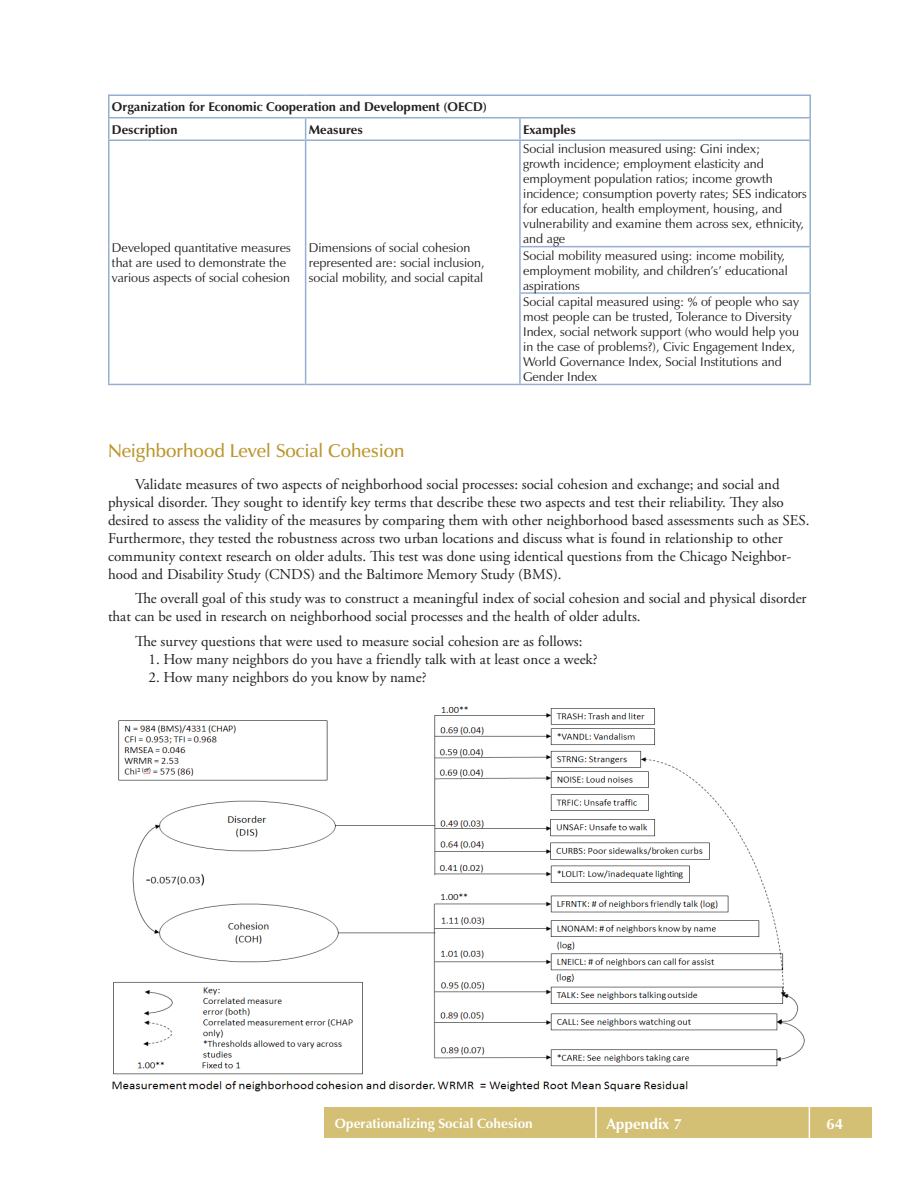
<style>
.page{position:relative;width:918px;height:1188px;background:#fff}
.page>*{position:absolute;margin:0;border:0;box-sizing:border-box;transform-origin:0 0}
.t1{font:600 18.75px "Zapf Humanist 601 BT";color:#bc962e}
.t2{font:15px/18px "Adobe Garamond Pro";color:#231f20}
.t3{font:700 15px "Zapf Humanist 601 BT";color:#fff}
.t4{font:700 13.5px "Zapf Humanist 601 BT";color:#fff}
.t5{font:12.75px/15px "Zapf Humanist 601 BT";color:#231f20}
.t6{font:700 12.75px/22.5px "Zapf Humanist 601 BT";color:#231f20}
</style>
<div class="page">
<div style="left:324px;top:1107px;width:548px;height:31px;background:#d3c074"></div>
<hr style="left:595px;top:1107px;width:2px;height:31px;background:#fff">
<hr style="left:809px;top:1107px;width:1px;height:31px;background:#fff">
<hr style="left:108px;top:94px;width:198px;height:2px;background:#94afd2">
<hr style="left:108px;top:96px;width:2px;height:21px;background:#94afd2">
<hr style="left:306px;top:94px;width:214px;height:2px;background:#94afd2">
<hr style="left:520px;top:94px;width:291px;height:2px;background:#94afd2">
<hr style="left:809px;top:96px;width:2px;height:21px;background:#94afd2">
<hr style="left:108px;top:117px;width:198px;height:1px;background:#94afd2">
<hr style="left:108px;top:118px;width:2px;height:22px;background:#94afd2">
<hr style="left:306px;top:117px;width:214px;height:1px;background:#94afd2">
<svg style="left:305px;top:118px;width:1px;height:22px"></svg>
<hr style="left:520px;top:117px;width:291px;height:1px;background:#94afd2">
<hr style="left:519px;top:118px;width:2px;height:22px;background:#94afd2">
<hr style="left:809px;top:118px;width:2px;height:22px;background:#94afd2">
<hr style="left:108px;top:140px;width:198px;height:1px;background:#94afd2">
<hr style="left:108px;top:141px;width:2px;height:106px;background:#94afd2">
<hr style="left:306px;top:140px;width:214px;height:1px;background:#94afd2">
<hr style="left:305px;top:141px;width:1px;height:106px;background:#94afd2">
<hr style="left:108px;top:247px;width:2px;height:46px;background:#94afd2">
<hr style="left:305px;top:247px;width:1px;height:46px;background:#94afd2">
<hr style="left:108px;top:293px;width:2px;height:91px;background:#94afd2">
<hr style="left:305px;top:293px;width:1px;height:91px;background:#94afd2">
<hr style="left:108px;top:384px;width:198px;height:1px;background:#94afd2">
<hr style="left:306px;top:384px;width:214px;height:1px;background:#94afd2">
<hr style="left:520px;top:140px;width:291px;height:1px;background:#94afd2">
<hr style="left:519px;top:141px;width:2px;height:105px;background:#94afd2">
<hr style="left:809px;top:141px;width:2px;height:105px;background:#94afd2">
<hr style="left:519px;top:246px;width:292px;height:1px;background:#94afd2">
<hr style="left:519px;top:247px;width:2px;height:45px;background:#94afd2">
<hr style="left:809px;top:247px;width:2px;height:45px;background:#94afd2">
<hr style="left:519px;top:292px;width:292px;height:2px;background:#94afd2">
<hr style="left:519px;top:294px;width:2px;height:90px;background:#94afd2">
<hr style="left:809px;top:294px;width:2px;height:90px;background:#94afd2">
<hr style="left:520px;top:384px;width:291px;height:1px;background:#94afd2">
<img style="left:112px;top:706px;width:693px;height:386px">
<p class="t6" style="left:112px;top:96px;width:377px">Organization for Economic Cooperation and Development (OECD)<br>Description</p>
<p class="t6" style="left:309px;top:118px;width:56px">Measures</p>
<p class="t6" style="left:523px;top:118px;width:54px">Examples</p>
<p class="t5" style="left:112px;top:240px;width:180px">Developed quantitative measures that are used to demonstrate the various aspects of social cohesion</p>
<p class="t5" style="left:309px;top:240px;width:177px">Dimensions of social cohesion represented are: social inclusion, social mobility, and social capital</p>
<p class="t5" style="left:523px;top:141px;width:285px">Social inclusion measured using: Gini index;<br>growth incidence; employment elasticity and employment population ratios; income growth incidence; consumption poverty rates; SES indicators for education, health employment, housing, and vulnerability and examine them across sex, ethnicity, and age</p>
<p class="t5" style="left:523px;top:248px;width:266px">Social mobility measured using: income mobility, employment mobility, and children’s’ educational aspirations</p>
<p class="t5" style="left:523px;top:294px;width:277px">Social capital measured using: % of people who say most people can be trusted, Tolerance to Diversity Index, social network support (who would help you in the case of problems?), Civic Engagement Index, World Governance Index, Social Institutions and Gender Index</p>
<p class="t1" style="left:108px;top:439px;width:298px">Neighborhood Level Social Cohesion</p>
<p class="t2" style="left:108px;top:475px;width:703px;text-indent:27px">Validate measures of two aspects of neighborhood social processes: social cohesion and exchange; and social and physical disorder. They sought to identify key terms that describe these two aspects and test their reliability. They also desired to assess the validity of the measures by comparing them with other neighborhood based assessments such as SES.<br>Furthermore, they tested the robustness across two urban locations and discuss what is found in relationship to other community context research on older adults. This test was done using identical questions from the Chicago Neighbor&shy;hood and Disability Study (CNDS) and the Baltimore Memory Study (BMS).</p>
<p class="t2" style="left:108px;top:590px;width:700px;text-indent:27px">The overall goal of this study was to construct a meaningful index of social cohesion and social and physical disorder that can be used in research on neighborhood social processes and the health of older adults.</p>
<p class="t2" style="left:135px;top:633px;width:449px">The survey questions that were used to measure social cohesion are as follows:</p>
<p class="t2" style="left:148px;top:651px;width:451px">1. How many neighbors do you have a friendly talk with at least once a week?</p>
<p class="t2" style="left:148px;top:669px;width:280px">2. How many neighbors do you know by name?</p>
<p class="t4" style="left:335px;top:1115px;width:200px">Operationalizing Social Cohesion</p>
<p class="t3" style="left:607px;top:1115px;width:76px">Appendix 7</p>
<p class="t3" style="left:827px;top:1115px;width:18px">64</p>
</div>
